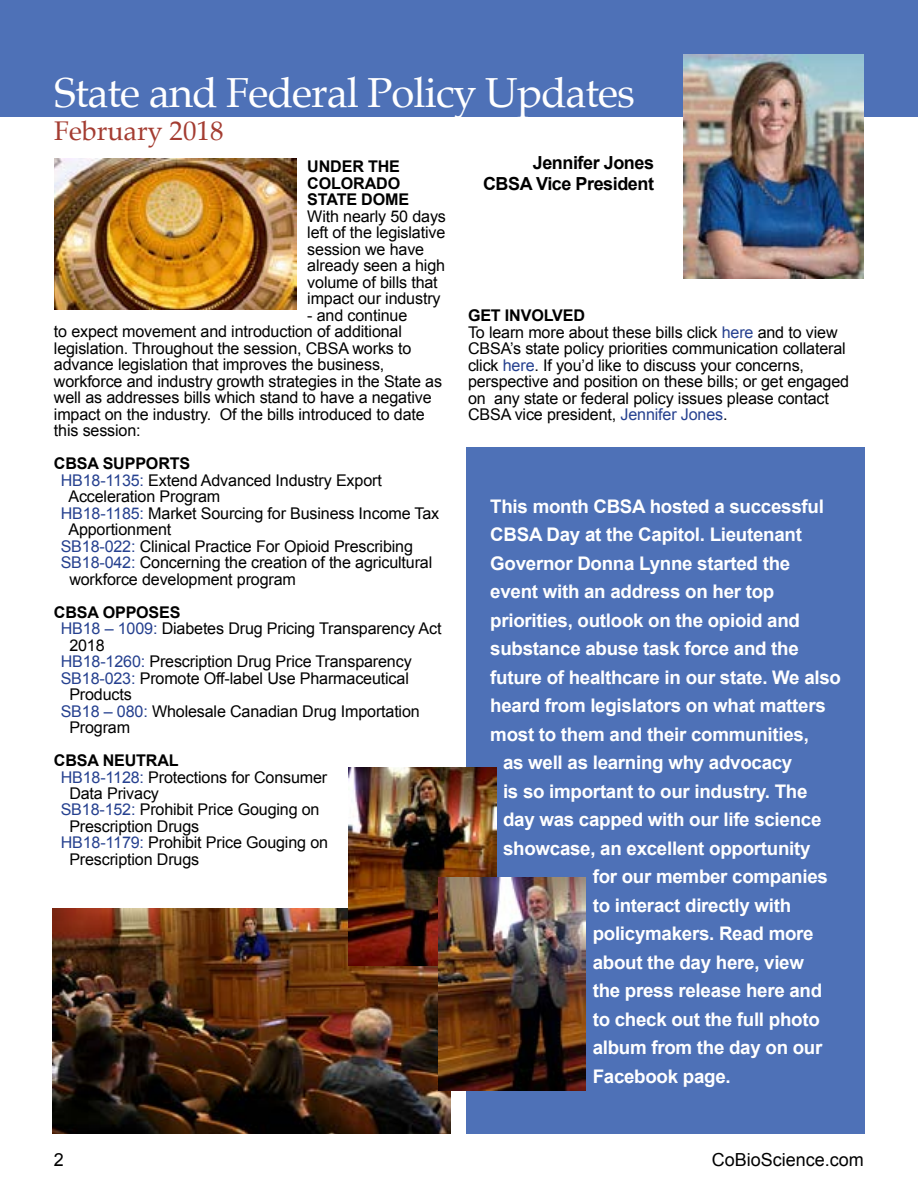
<style>
.page{position:relative;width:918px;height:1188px;background:#fff}
.page>*{position:absolute;margin:0;border:0;box-sizing:border-box;transform-origin:0 0}
.t1{font:42px "Palatino";letter-spacing:-.025em;color:#fff}
.t2{font:27px "Palatino";color:#a43c31}
.t3{font:700 18.75px "Arial";letter-spacing:-.015em;color:#fff}
.t4{font:700 18px/21.6px "Arial";letter-spacing:-.025em;color:#000;text-align:right}
.t5{font:18px "Arial";color:#000}
.t6{font:16.2px/16.5px "Arial";letter-spacing:-.01em;color:#000}
.t7{font:700 16.2px/16.5px "Arial";letter-spacing:-.01em;color:#000}
.s1{color:#25408f}
.s2{font-weight:700}
</style>
<div class="page">
<div style="left:0;top:0;width:918px;height:117px;background:#4e71b7"></div>
<img style="left:683px;top:55px;width:181px;height:224px">
<div style="left:467px;top:447px;width:398px;height:687px;background:#4e71b7"></div>
<img style="left:53px;top:909px;width:397px;height:225px">
<img style="left:54px;top:159px;width:242px;height:151px">
<img style="left:348px;top:768px;width:148px;height:197px">
<img style="left:438px;top:877px;width:148px;height:214px">
<h1 class="t1" style="left:54px;top:58px;width:583px">State and Federal Policy Updates</h1>
<h2 class="t2" style="left:54px;top:108px;width:171px">February 2018</h2>
<p class="t7" style="left:307px;top:159px;width:103px">UNDER THE<br>COLORADO<br>STATE DOME</p>
<p class="t6" style="left:307px;top:208px;width:140px">With nearly 50 days left of the legislative session we have already seen a high volume of bills that impact our industry</p>
<p class="t6" style="left:54px;top:307px;width:390px;text-indent:253px">- and continue<br>to expect movement and introduction of additional legislation. Throughout the session, CBSA works to advance legislation that improves the business, workforce and industry growth strategies in the State as well as addresses bills which stand to have a negative impact on the industry. Of the bills introduced to date this session:</p>
<p class="t7" style="left:54px;top:456px;width:138px">CBSA SUPPORTS</p>
<p class="t6" style="left:61px;top:472px;width:323px"><span class="s1">HB18-1135:</span> Extend Advanced Industry Export</p>
<p class="t6" style="left:68px;top:488px;width:153px">Acceleration Program</p>
<p class="t6" style="left:61px;top:505px;width:380px"><span class="s1">HB18-1185:</span> Market Sourcing for Business Income Tax</p>
<p class="t6" style="left:68px;top:521px;width:104px">Apportionment</p>
<p class="t6" style="left:61px;top:538px;width:354px"><span class="s1">SB18-022:</span> Clinical Practice For Opioid Prescribing</p>
<p class="t6" style="left:61px;top:554px;width:373px"><span class="s1">SB18-042:</span> Concerning the creation of the agricultural</p>
<p class="t6" style="left:69px;top:571px;width:228px">workforce development program</p>
<p class="t7" style="left:54px;top:604px;width:128px">CBSA OPPOSES</p>
<p class="t6" style="left:61px;top:620px;width:382px"><span class="s1">HB18 – 1009:</span> Diabetes Drug Pricing Transparency Act</p>
<p class="t6" style="left:69px;top:637px;width:37px">2018</p>
<p class="t6" style="left:61px;top:653px;width:353px"><span class="s1">HB18-1260:</span> Prescription Drug Price Transparency</p>
<p class="t6" style="left:61px;top:670px;width:350px"><span class="s1">SB18-023:</span> Promote Off-label Use Pharmaceutical</p>
<p class="t6" style="left:69px;top:686px;width:64px">Products</p>
<p class="t6" style="left:61px;top:703px;width:361px"><span class="s1">SB18 – 080:</span> Wholesale Canadian Drug Importation</p>
<p class="t6" style="left:69px;top:719px;width:62px">Program</p>
<p class="t7" style="left:54px;top:753px;width:126px">CBSA NEUTRAL</p>
<p class="t6" style="left:61px;top:769px;width:268px"><span class="s1">HB18-1128:</span> Protections for Consumer</p>
<p class="t6" style="left:69px;top:785px;width:91px">Data Privacy</p>
<p class="t6" style="left:61px;top:802px;width:260px"><span class="s1">SB18-152:</span> Prohibit Price Gouging on</p>
<p class="t6" style="left:69px;top:818px;width:131px">Prescription Drugs</p>
<p class="t6" style="left:61px;top:835px;width:269px"><span class="s1">HB18-1179:</span> Prohibit Price Gouging on</p>
<p class="t6" style="left:69px;top:851px;width:131px">Prescription Drugs</p>
<p class="t4" style="left:483px;top:152px;width:172px">Jennifer Jones<br>CBSA Vice President</p>
<p class="t6" style="left:468px;top:308px;width:383px"><span class="s2">GET INVOLVED<br></span>To learn more about these bills click <span class="s1">here</span> and to view CBSA’s state policy priorities communication collateral click <span class="s1">here</span>. If you’d like to discuss your concerns, perspective and position on these bills; or get engaged on any state or federal policy issues please contact CBSA vice president, <span class="s1">Jennifer Jones</span>.</p>
<p class="t3" style="left:490px;top:494px;width:335px">This month CBSA hosted a successful</p>
<p class="t3" style="left:490px;top:522px;width:313px">CBSA Day at the Capitol. Lieutenant</p>
<p class="t3" style="left:490px;top:551px;width:302px">Governor Donna Lynne started the</p>
<p class="t3" style="left:490px;top:579px;width:286px">event with an address on her top</p>
<p class="t3" style="left:490px;top:608px;width:311px">priorities, outlook on the opioid and</p>
<p class="t3" style="left:490px;top:636px;width:310px">substance abuse task force and the</p>
<p class="t3" style="left:490px;top:665px;width:352px">future of healthcare in our state. We also</p>
<p class="t3" style="left:490px;top:693px;width:337px">heard from legislators on what matters</p>
<p class="t3" style="left:490px;top:722px;width:320px">most to them and their communities,</p>
<p class="t3" style="left:503px;top:750px;width:291px">as well as learning why advocacy</p>
<p class="t3" style="left:503px;top:779px;width:306px">is so important to our industry. The</p>
<p class="t3" style="left:503px;top:807px;width:320px">day was capped with our life science</p>
<p class="t3" style="left:503px;top:836px;width:309px">showcase, an excellent opportunity</p>
<p class="t3" style="left:593px;top:864px;width:237px">for our member companies</p>
<p class="t3" style="left:593px;top:893px;width:200px">to interact directly with</p>
<p class="t3" style="left:593px;top:921px;width:222px">policymakers. Read more</p>
<p class="t3" style="left:593px;top:950px;width:213px">about the day here, view</p>
<p class="t3" style="left:593px;top:978px;width:231px">the press release here and</p>
<p class="t3" style="left:593px;top:1007px;width:229px">to check out the full photo</p>
<p class="t3" style="left:593px;top:1035px;width:231px">album from the day on our</p>
<p class="t3" style="left:593px;top:1064px;width:140px">Facebook page.</p>
<p class="t5" style="left:54px;top:1147px;width:12px">2</p>
<p class="t5" style="left:712px;top:1147px;width:154px">CoBioScience.com</p>
</div>
